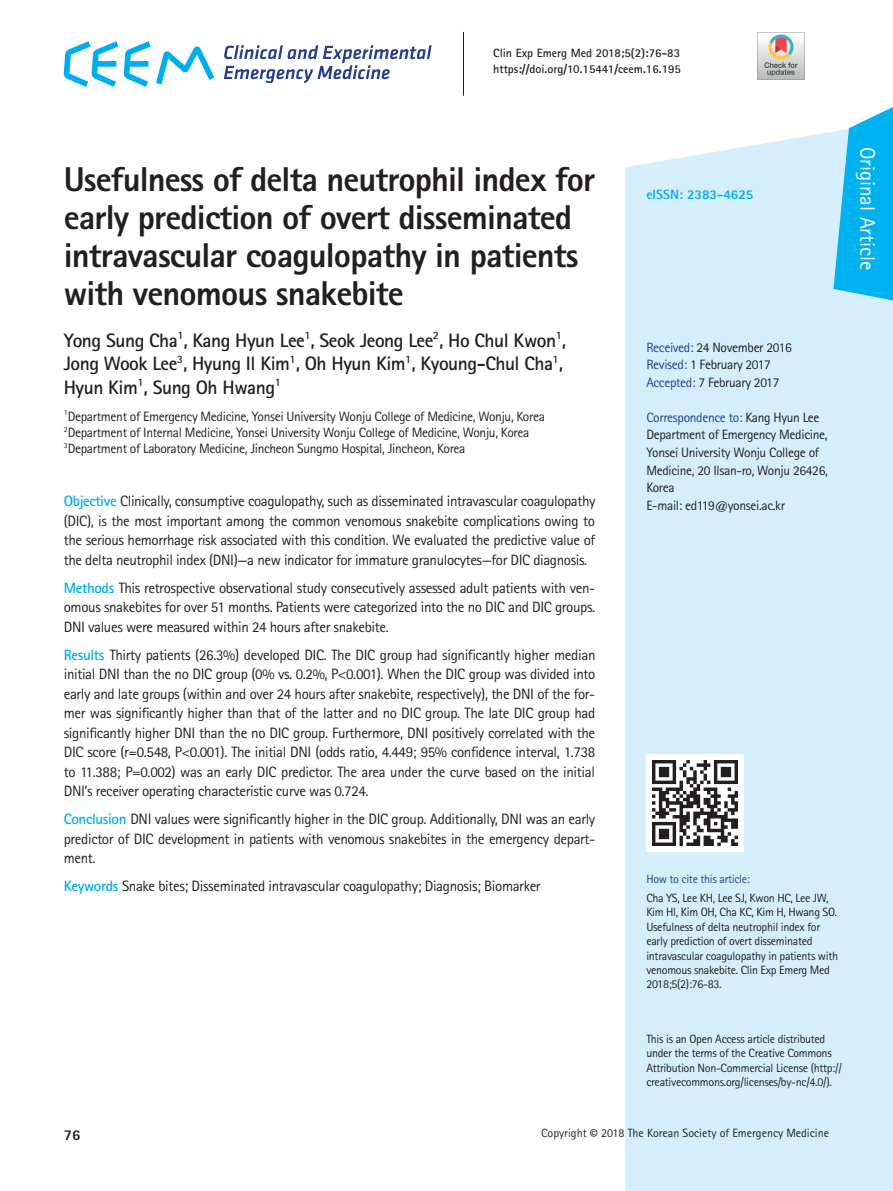
<style>
.page{position:relative;width:893px;height:1191px;background:#fff}
.page>*{position:absolute;margin:0;border:0;box-sizing:border-box;transform-origin:0 0}
.제목{font:800 34.5px/38px "Rotis Sans Serif Std";letter-spacing:-.025em;color:#231f20}
.t1{font:21px "Rotis Sans Serif Std";color:#fff}
.저자{font:700 19.5px/23.4px "Rotis Sans Serif Std";letter-spacing:-.025em;color:#231f20}
.초록{font:15px/19.5px "Rotis Sans Serif Std";letter-spacing:-.025em;color:#231f20;text-align:justify}
.t2{font:800 15px "Rotis Sans Serif Std";color:#231f20}
.소속{font:13.5px "Rotis Sans Serif Std";letter-spacing:-.025em;color:#231f20}
.교신저자{font:13.5px/17.5px "Rotis Sans Serif Std";letter-spacing:-.025em;color:#231f20}
.교신저자-2{font:13.5px "Rotis Sans Serif Std";letter-spacing:-.025em;color:#253f8e}
.t3{font:800 13.5px "Rotis Sans Serif Std";color:#00aeef}
.인용주소본문{font:12px/14.4px "Rotis Sans Serif Std";letter-spacing:-.025em;color:#231f20}
.잡지볼륨{font:700 12px "Rotis Sans Serif Std";color:#231f20}
.인용주소본문-2{font:12px "Rotis Sans Serif Std";color:#231f20}
.인용주소볼드{font:12px "Rotis Sans Serif Std";letter-spacing:-.025em;color:#253f8e}
.s1{font-weight:700;color:#00aeef}
.s2{color:#253f8e}
.s3{color:#231f20}
.s4{font-family:"Myriad Pro";font-weight:700}
</style>
<div class="page">
<div style="left:625px;top:131px;width:268px;height:1060px;background:#d4effb"></div>
<svg style="left:833px;top:107px;width:60px;height:193px;background:#31c0f1"></svg>
<svg style="left:64px;top:41px;width:54px;height:46px"></svg>
<svg style="left:124px;top:41px;width:90px;height:46px"></svg>
<svg style="left:224px;top:45px;width:208px;height:38px"></svg>
<hr style="left:463px;top:32px;width:1px;height:64px;background:#231f20">
<div style="left:646px;top:754px;width:98px;height:98px;background:#fff"></div>
<img style="left:653px;top:760px;width:85px;height:85px">
<img style="left:758px;top:32px;width:46px;height:47px">
<p class="잡지볼륨" style="left:493px;top:45px;width:188px">Clin Exp Emerg Med 2018;5(2):76-83</p>
<p class="잡지볼륨" style="left:493px;top:62px;width:189px">https://doi.org/10.15441/ceem.16.195</p>
<p class="제목" style="left:64px;top:160px;width:533px">Usefulness of delta neutrophil index for early prediction of overt disseminated intravascular coagulopathy in patients with venomous snakebite</p>
<p class="저자" style="left:64px;top:328px;width:504px">Yong Sung Cha<sup>1</sup>, Kang Hyun Lee<sup>1</sup>, Seok Jeong Lee<sup>2</sup>, Ho Chul Kwon<sup>1</sup>,<br>Jong Wook Lee<sup>3</sup>, Hyung Il Kim<sup>1</sup>, Oh Hyun Kim<sup>1</sup>, Kyoung-Chul Cha<sup>1</sup>,<br>Hyun Kim<sup>1</sup>, Sung Oh Hwang<sup>1</sup></p>
<p class="소속" style="left:64px;top:408px;width:483px"><sup>1</sup>Department of Emergency Medicine, Yonsei University Wonju College of Medicine, Wonju, Korea</p>
<p class="소속" style="left:64px;top:424px;width:467px"><sup>2</sup>Department of Internal Medicine, Yonsei University Wonju College of Medicine, Wonju, Korea</p>
<p class="소속" style="left:64px;top:440px;width:403px"><sup>3</sup>Department of Laboratory Medicine, Jincheon Sungmo Hospital, Jincheon, Korea</p>
<p class="초록" style="left:64px;top:491px;width:533px"><span class="s1">Objective</span> Clinically, consumptive coagulopathy, such as disseminated intravascular coagulopathy (DIC), is the most important among the common venomous snakebite complications owing to the serious hemorrhage risk associated with this condition. We evaluated the predictive value of the delta neutrophil index (DNI)—a new indicator for immature granulocytes—for DIC diagnosis.</p>
<p class="초록" style="left:64px;top:578px;width:533px"><span class="s1">Methods</span> This retrospective observational study consecutively assessed adult patients with ven&shy;omous snakebites for over 51 months. Patients were categorized into the no DIC and DIC groups.<br>DNI values were measured within 24 hours after snakebite.</p>
<p class="초록" style="left:64px;top:645px;width:533px"><span class="s1">Results</span> Thirty patients (26.3%) developed DIC. The DIC group had significantly higher median initial DNI than the no DIC group (0% vs. 0.2%, P&lt;0.001). When the DIC group was divided into early and late groups (within and over 24 hours after snakebite, respectively), the DNI of the for&shy;mer was significantly higher than that of the latter and no DIC group. The late DIC group had significantly higher DNI than the no DIC group. Furthermore, DNI positively correlated with the DIC score (r=0.548, P&lt;0.001). The initial DNI (odds ratio, 4.449; 95% confidence interval, 1.738 to 11.388; P=0.002) was an early DIC predictor. The area under the curve based on the initial DNI’s receiver operating characteristic curve was 0.724.</p>
<p class="초록" style="left:64px;top:809px;width:533px"><span class="s1">Conclusion</span> DNI values were significantly higher in the DIC group. Additionally, DNI was an early predictor of DIC development in patients with venomous snakebites in the emergency depart&shy;ment.</p>
<p class="초록" style="left:64px;top:876px;width:478px"><span class="s1">Keywords</span> Snake bites; Disseminated intravascular coagulopathy; Diagnosis; Biomarker</p>
<p class="t3" style="left:646px;top:185px;width:109px">eISSN: 2383-4625</p>
<p class="t1" style="left:880px;top:147px;width:125px;rotate:90deg">Original Article</p>
<p class="교신저자" style="left:646px;top:338px;width:147px"><span class="s2">Received:</span> 24 November 2016</p>
<p class="교신저자" style="left:646px;top:356px;width:126px"><span class="s2">Revised:</span> 1 February 2017</p>
<p class="교신저자" style="left:646px;top:373px;width:135px"><span class="s2">Accepted:</span> 7 February 2017</p>
<p class="교신저자-2" style="left:646px;top:409px;width:175px">Correspondence to: <span class="s3">Kang Hyun Lee</span></p>
<p class="교신저자" style="left:646px;top:426px;width:183px">Department of Emergency Medicine,<br>Yonsei University Wonju College of<br>Medicine, 20 Ilsan-ro, Wonju 26426,<br>Korea</p>
<p class="교신저자" style="left:646px;top:496px;width:140px">E-mail: ed119@yonsei.ac.kr</p>
<p class="인용주소볼드" style="left:646px;top:872px;width:105px">How to cite this article:</p>
<p class="인용주소본문" style="left:646px;top:890px;width:193px">Cha YS, Lee KH, Lee SJ, Kwon HC, Lee JW, Kim Hl, Kim OH, Cha KC, Kim H, Hwang SO.<br>Usefulness of delta neutrophil index for early prediction of overt disseminated intravascular coagulopathy in patients with venomous snakebite. Clin Exp Emerg Med 2018;5(2):76-83.</p>
<p class="인용주소본문" style="left:646px;top:1031px;width:197px">This is an Open Access article distributed under the terms of the Creative Commons Attribution Non-Commercial License (http:// creativecommons.org/licenses/by-nc/4.0/).</p>
<p class="t2" style="left:64px;top:1125px;width:18px">76</p>
<p class="인용주소본문-2" style="left:541px;top:1126px;width:290px">Copyright <span class="s4">©</span> 2018 The Korean Society of Emergency Medicine</p>
</div>
